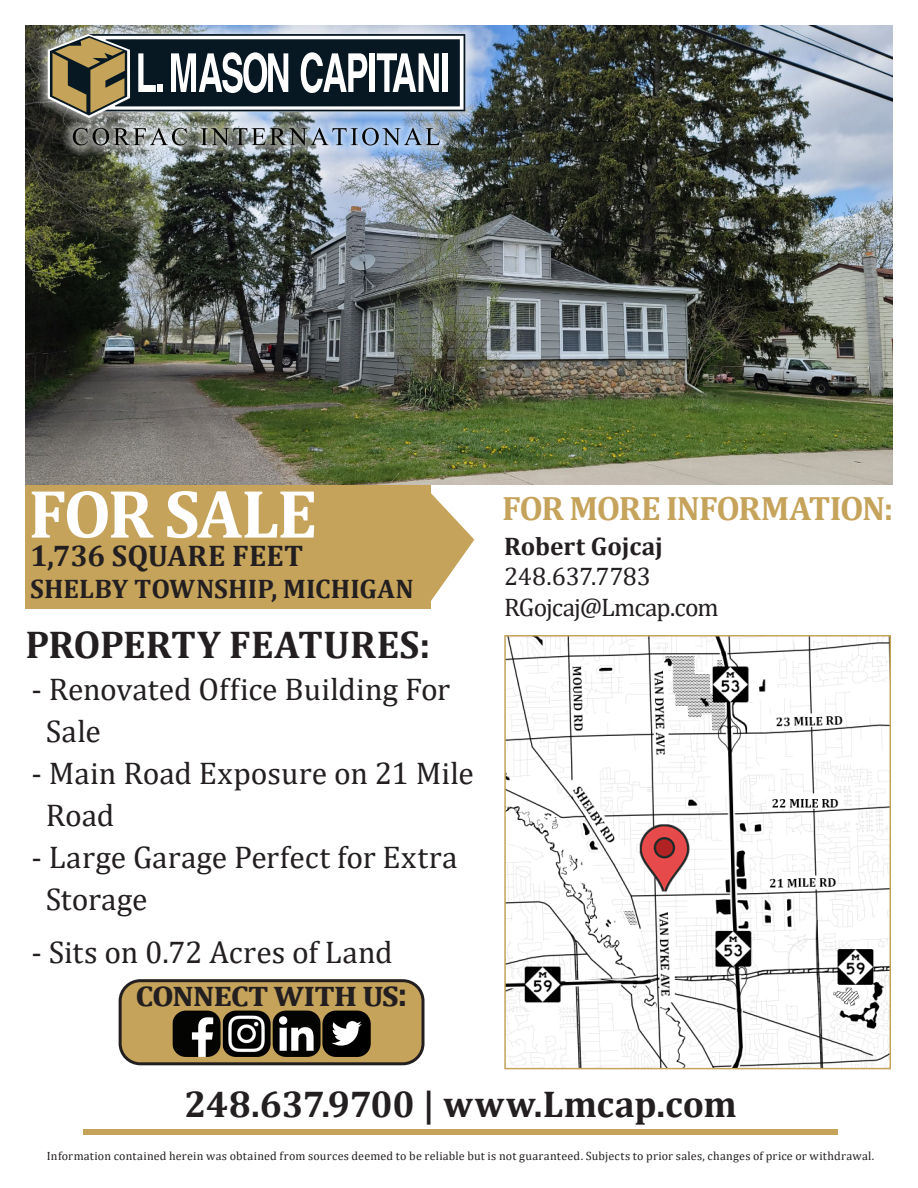
<style>
.page{position:relative;width:918px;height:1188px;background:#fff}
.page>*{position:absolute;margin:0;border:0;box-sizing:border-box;transform-origin:0 0}
.t1{font:700 69px "Cambria";letter-spacing:-.035em;color:#fff}
.t2{font:700 39px "Cambria";letter-spacing:.005em;color:#231f20}
.t3{font:700 37.5px "Cambria";letter-spacing:-.01em;color:#231f20}
.t4{font:700 36px "Cambria";letter-spacing:-.035em;color:#231f20}
.t5{font:700 33.9px "Cambria";letter-spacing:-.04em;color:#c5a35a}
.t6{font:31.5px "Cambria";color:#231f20}
.t7{font:700 30px "Cambria";color:#231f20}
.t8{font:700 27px "Cambria";letter-spacing:.005em;color:#231f20}
.t9{font:25.5px "Cambria";letter-spacing:-.025em;color:#231f20}
.t10{font:700 25.5px "Cambria";letter-spacing:-.01em;color:#231f20}
.t11{font:12px "Cambria";letter-spacing:.02em;color:#231f20}
</style>
<div class="page">
<div style="left:26px;top:484px;width:405px;height:125px;background:#c5a35a"></div>
<img style="left:26px;top:26px;width:866px;height:458px">
<img style="left:37px;top:25px;width:439px;height:131px">
<svg style="left:48px;top:34px;width:417px;height:84px"></svg>
<div style="left:443px;top:53px;width:5px;height:39px;background:#fff"></div>
<svg style="left:73px;top:128px;width:114px;height:17px;background:#808381"></svg>
<svg style="left:201px;top:128px;width:239px;height:17px;background:#7e8c99"></svg>
<svg style="left:431px;top:493px;width:43px;height:108px"></svg>
<div style="left:83px;top:1129px;width:754px;height:6px;background:#c5a35a"></div>
<img style="left:507px;top:638px;width:381px;height:428px">
<div style="left:504px;top:635px;width:387px;height:434px;border:2px solid #c5a35a"></div>
<div style="left:120px;top:981px;width:303px;height:83px;background:#c5a35a;border-radius:20px"></div>
<div style="left:119px;top:979px;width:306px;height:86px;border:3px solid #231f20;border-radius:20px"></div>
<svg style="left:172px;top:1011px;width:49px;height:46px;background:#44423a"></svg>
<svg style="left:272px;top:1011px;width:99px;height:46px;background:#4d4a43"></svg>
<img style="left:222px;top:1011px;width:49px;height:46px">
<p class="t1" style="left:28px;top:465px;width:290px">FOR SALE</p>
<p class="t7" style="left:30px;top:535px;width:275px">1,736 SQUARE FEET</p>
<p class="t8" style="left:30px;top:569px;width:385px">SHELBY TOWNSHIP, MICHIGAN</p>
<p class="t2" style="left:26px;top:617px;width:406px">PROPERTY FEATURES:</p>
<p class="t6" style="left:32px;top:671px;width:420px">- Renovated Office Building For</p>
<p class="t6" style="left:46px;top:713px;width:57px">Sale</p>
<p class="t6" style="left:32px;top:755px;width:444px">- Main Road Exposure on 21 Mile</p>
<p class="t6" style="left:46px;top:797px;width:70px">Road</p>
<p class="t6" style="left:32px;top:839px;width:428px">- Large Garage Perfect for Extra</p>
<p class="t6" style="left:46px;top:881px;width:103px">Storage</p>
<p class="t6" style="left:32px;top:933px;width:363px">- Sits on 0.72 Acres of Land</p>
<p class="t4" style="left:136px;top:968px;width:273px">connect with us:</p>
<p class="t5" style="left:502px;top:484px;width:393px">FOR MORE INFORMATION:</p>
<p class="t10" style="left:504px;top:528px;width:160px">Robert Gojcaj</p>
<p class="t9" style="left:504px;top:562px;width:148px">248.637.7783</p>
<p class="t9" style="left:504px;top:592px;width:216px">RGojcaj@Lmcap.com</p>
<p class="t3" style="left:184px;top:1077px;width:554px">248.637.9700 | www.Lmcap.com</p>
<p class="t11" style="left:47px;top:1149px;width:829px">Information contained herein was obtained from sources deemed to be reliable but is not guaranteed. Subjects to prior sales, changes of price or withdrawal.</p>
</div>
